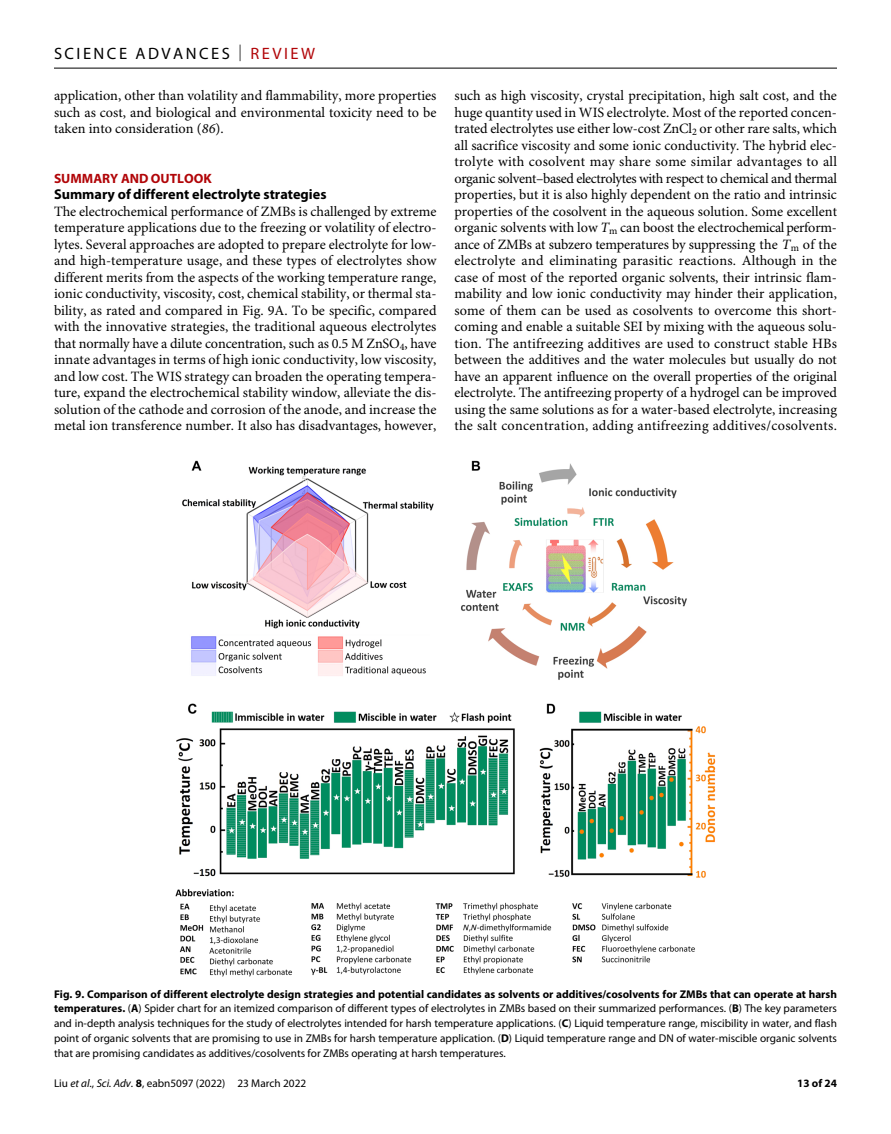
<style>
.page{position:relative;width:891px;height:1134px;background:#fff}
.page>*{position:absolute;margin:0;border:0;box-sizing:border-box;transform-origin:0 0}
.t1{font:16.5px "Myriad Pro";letter-spacing:.15em;color:#000}
.t2{font:14.25px/16.5px "Minion Pro";color:#000;text-align:justify}
.t3{font:700 14.25px "Myriad Pro";color:#000}
.t4{font:700 13.5px "Myriad Pro";color:#b10508}
.t5{font:11.25px/15px "Myriad Pro";color:#000;text-align:justify}
.t6{font:700 11.25px "Myriad Pro";color:#000}
.s1{font-weight:300}
.s2{color:#b10508}
.s3{font-style:italic}
.s4{font-weight:700}
</style>
<div class="page">
<hr style="left:54px;top:68px;width:783px;height:1px;background:#000">
<img style="left:176px;top:460px;width:540px;height:516px">
<p class="t1" style="left:54px;top:40px;width:262px">SCIENCE ADVANCES <span class="s1">|</span> <span class="s2">REVIEW</span></p>
<p class="t2" style="left:54px;top:89px;width:384px">application, other than volatility and flammability, more properties such as cost, and biological and environmental toxicity need to be taken into consideration (<span class="s3">86</span>).</p>
<p class="t4" style="left:54px;top:167px;width:159px">SUMMARY AND OUTLOOK</p>
<p class="t3" style="left:54px;top:183px;width:274px">Summary of different electrolyte strategies</p>
<p class="t2" style="left:54px;top:204px;width:384px">The electrochemical performance of ZMBs is challenged by extreme temperature applications due to the freezing or volatility of electro&shy;lytes. Several approaches are adopted to prepare electrolyte for low&shy;and high-temperature usage, and these types of electrolytes show different merits from the aspects of the working temperature range, ionic conductivity, viscosity, cost, chemical stability, or thermal sta&shy;bility, as rated and compared in Fig. 9A. To be specific, compared with the innovative strategies, the traditional aqueous electrolytes that normally have a dilute concentration, such as 0.5 M ZnSO<sub>4</sub>, have innate advantages in terms of high ionic conductivity, low viscosity, and low cost. The WIS strategy can broaden the operating tempera&shy;ture, expand the electrochemical stability window, alleviate the dis&shy;solution of the cathode and corrosion of the anode, and increase the metal ion transference number. It also has disadvantages, however,</p>
<p class="t2" style="left:454px;top:89px;width:384px">such as high viscosity, crystal precipitation, high salt cost, and the huge quantity used in WIS electrolyte. Most of the reported concen&shy;trated electrolytes use either low-cost ZnCl<sub>2</sub> or other rare salts, which all sacrifice viscosity and some ionic conductivity. The hybrid elec&shy;trolyte with cosolvent may share some similar advantages to all organic solvent–based electrolytes with respect to chemical and thermal properties, but it is also highly dependent on the ratio and intrinsic properties of the cosolvent in the aqueous solution. Some excellent organic solvents with low <span class="s3">T</span><sub>m</sub> can boost the electrochemical perform&shy;ance of ZMBs at subzero temperatures by suppressing the <span class="s3">T</span><sub>m</sub> of the electrolyte and eliminating parasitic reactions. Although in the case of most of the reported organic solvents, their intrinsic flam&shy;mability and low ionic conductivity may hinder their application, some of them can be used as cosolvents to overcome this short&shy;coming and enable a suitable SEI by mixing with the aqueous solu&shy;tion. The antifreezing additives are used to construct stable HBs between the additives and the water molecules but usually do not have an apparent influence on the overall properties of the original electrolyte. The antifreezing property of a hydrogel can be improved using the same solutions as for a water-based electrolyte, increasing the salt concentration, adding antifreezing additives/cosolvents.</p>
<p class="t5" style="left:54px;top:986px;width:785px"><span class="s4">Fig. 9. Comparison of different electrolyte design strategies and potential candidates as solvents or additives/cosolvents for ZMBs that can operate at harsh temperatures.</span> (<span class="s4">A</span>) Spider chart for an itemized comparison of different types of electrolytes in ZMBs based on their summarized performances. (<span class="s4">B</span>) The key parameters and in-depth analysis techniques for the study of electrolytes intended for harsh temperature applications. (<span class="s4">C</span>) Liquid temperature range, miscibility in water, and flash point of organic solvents that are promising to use in ZMBs for harsh temperature application. (<span class="s4">D</span>) Liquid temperature range and DN of water-miscible organic solvents that are promising candidates as additives/cosolvents for ZMBs operating at harsh temperatures.</p>
<p class="t5" style="left:54px;top:1076px;width:254px">Liu <span class="s3">et al</span>., <span class="s3">Sci. Adv.</span> <span class="s4">8</span>, eabn5097 (2022) 23 March 2022</p>
<p class="t6" style="left:797px;top:1074px;width:41px">13 of 24</p>
</div>
